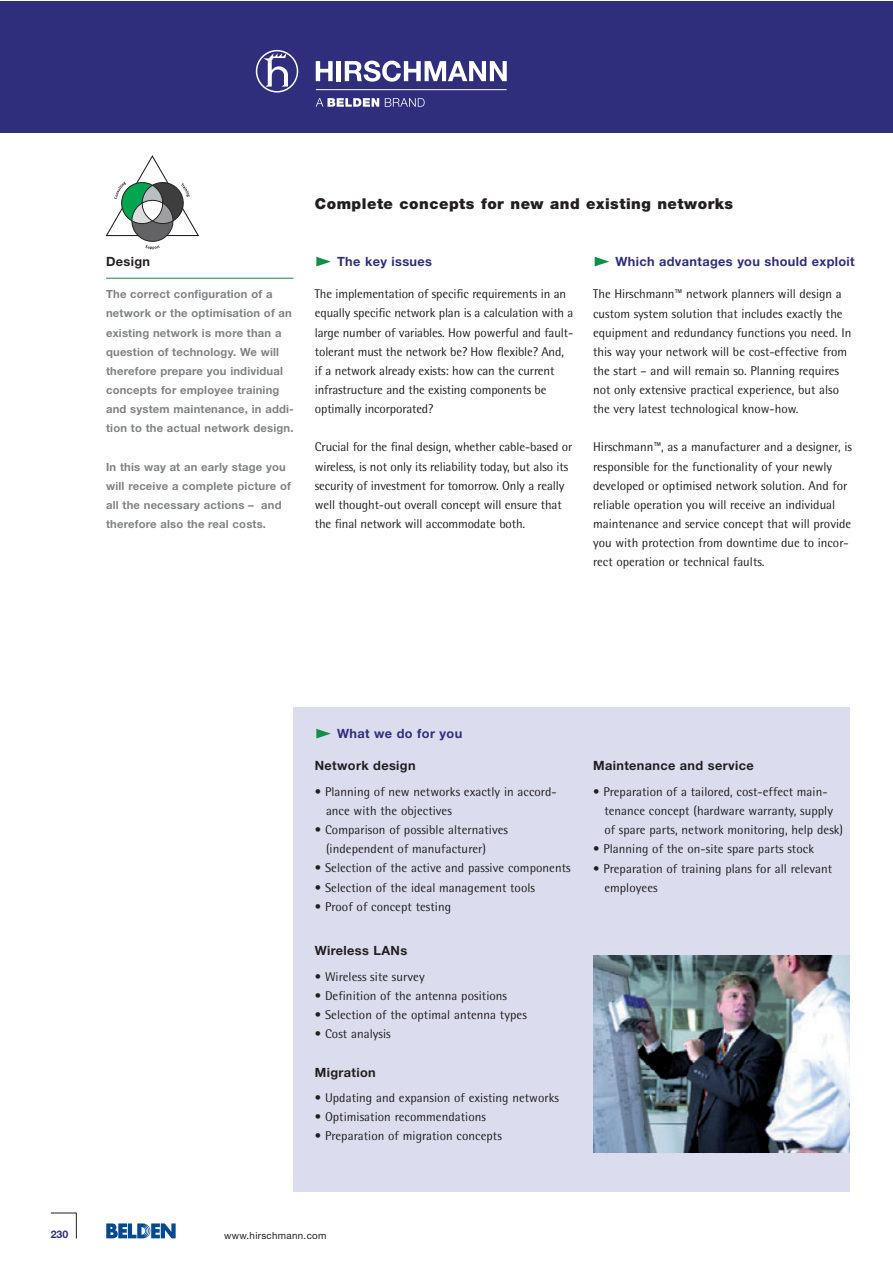
<style>
.page{position:relative;width:893px;height:1263px;background:#fff}
.page>*{position:absolute;margin:0;border:0;box-sizing:border-box;transform-origin:0 0}
.t1{font:900 15px "Helvetica Neue";letter-spacing:.035em;color:#231f20}
.t2{font:12.75px/19.2px "Rotis Semi Sans Pro";color:#231f20}
.t3{font:700 12.75px "Helvetica Neue";letter-spacing:.03em;color:#231f20}
.t4{font:700 12.75px "Helvetica Neue";letter-spacing:.03em;color:#2e2e7d}
.t5{font:700 11.25px/19.2px "Helvetica Neue";letter-spacing:.015em;color:#808285}
.t6{font:700 10.5px "Helvetica Neue";color:#2e2e7d}
.t7{font:9.75px "Helvetica Neue";letter-spacing:.035em;color:#231f20}
</style>
<div class="page">
<hr style="left:106px;top:278px;width:188px;height:1px;background:#0f9049">
<svg style="left:106px;top:155px;width:93px;height:95px"></svg>
<div style="left:0;top:1px;width:893px;height:131px;background:#2e2e7d"></div>
<svg style="left:316px;top:98px;width:63px;height:9px"></svg>
<svg style="left:385px;top:98px;width:40px;height:9px"></svg>
<svg style="left:316px;top:61px;width:17px;height:20px"></svg>
<div style="left:336px;top:61px;width:5px;height:20px;background:#fff"></div>
<svg style="left:256px;top:50px;width:42px;height:43px"></svg>
<svg style="left:345px;top:61px;width:162px;height:21px"></svg>
<hr style="left:316px;top:89px;width:191px;height:1px;background:#fff">
<svg style="left:316px;top:257px;width:15px;height:9px"></svg>
<svg style="left:595px;top:257px;width:14px;height:9px"></svg>
<div style="left:294px;top:707px;width:556px;height:484px;background:#dbddee"></div>
<svg style="left:316px;top:729px;width:15px;height:9px"></svg>
<img style="left:593px;top:955px;width:256px;height:197px">
<svg style="left:106px;top:1223px;width:70px;height:15px"></svg>
<svg style="left:51px;top:1212px;width:26px;height:26px"></svg>
<p class="t3" style="left:106px;top:257px;width:46px">Design</p>
<p class="t5" style="left:106px;top:286px;width:189px">The correct configuration of a network or the optimisation of an existing network is more than a question of technology. We will therefore prepare you individual concepts for employee training and system maintenance, in addi&shy;tion to the actual network design.</p>
<p class="t5" style="left:106px;top:458px;width:186px">In this way at an early stage you will receive a complete picture of all the necessary actions – and therefore also the real costs.</p>
<p class="t1" style="left:315px;top:198px;width:420px">Complete concepts for new and existing networks</p>
<p class="t4" style="left:337px;top:257px;width:97px">The key issues</p>
<p class="t4" style="left:615px;top:257px;width:241px">Which advantages you should exploit</p>
<p class="t2" style="left:315px;top:286px;width:260px">The implementation of specific requirements in an equally specific network plan is a calculation with a large number of variables. How powerful and fault&shy;tolerant must the network be? How flexible? And, if a network already exists: how can the current infrastructure and the existing components be optimally incorporated?</p>
<p class="t2" style="left:315px;top:439px;width:259px">Crucial for the final design, whether cable-based or wireless, is not only its reliability today, but also its security of investment for tomorrow. Only a really well thought-out overall concept will ensure that the final network will accommodate both.</p>
<p class="t2" style="left:593px;top:286px;width:260px">The Hirschmann™ network planners will design a custom system solution that includes exactly the equipment and redundancy functions you need. In this way your network will be cost-effective from the start – and will remain so. Planning requires not only extensive practical experience, but also the very latest technological know-how.</p>
<p class="t2" style="left:593px;top:439px;width:260px">Hirschmann™, as a manufacturer and a designer, is responsible for the functionality of your newly developed or optimised network solution. And for reliable operation you will receive an individual maintenance and service concept that will provide you with protection from downtime due to incor&shy;rect operation or technical faults.</p>
<p class="t4" style="left:337px;top:729px;width:127px">What we do for you</p>
<p class="t3" style="left:315px;top:761px;width:102px">Network design</p>
<p class="t2" style="left:326px;top:783px;width:232px;text-indent:-11px">• Planning of new networks exactly in accord&shy;ance with the objectives</p>
<p class="t2" style="left:326px;top:821px;width:184px;text-indent:-11px">• Comparison of possible alternatives (independent of manufacturer)</p>
<p class="t2" style="left:315px;top:860px;width:257px">• Selection of the active and passive components</p>
<p class="t2" style="left:315px;top:879px;width:222px">• Selection of the ideal management tools</p>
<p class="t2" style="left:315px;top:898px;width:138px">• Proof of concept testing</p>
<p class="t3" style="left:315px;top:946px;width:94px">Wireless LANs</p>
<p class="t2" style="left:315px;top:968px;width:111px">• Wireless site survey</p>
<p class="t2" style="left:315px;top:987px;width:194px">• Definition of the antenna positions</p>
<p class="t2" style="left:315px;top:1006px;width:213px">• Selection of the optimal antenna types</p>
<p class="t2" style="left:315px;top:1026px;width:77px">• Cost analysis</p>
<p class="t3" style="left:315px;top:1067px;width:62px">Migration</p>
<p class="t2" style="left:315px;top:1089px;width:246px">• Updating and expansion of existing networks</p>
<p class="t2" style="left:315px;top:1108px;width:173px">• Optimisation recommendations</p>
<p class="t2" style="left:315px;top:1128px;width:188px">• Preparation of migration concepts</p>
<p class="t3" style="left:593px;top:761px;width:162px">Maintenance and service</p>
<p class="t2" style="left:604px;top:783px;width:240px;text-indent:-11px">• Preparation of a tailored, cost-effect main&shy;tenance concept (hardware warranty, supply of spare parts, network monitoring, help desk)</p>
<p class="t2" style="left:593px;top:841px;width:222px">• Planning of the on-site spare parts stock</p>
<p class="t2" style="left:604px;top:860px;width:229px;text-indent:-11px">• Preparation of training plans for all relevant employees</p>
<p class="t6" style="left:51px;top:1231px;width:19px">230</p>
<p class="t7" style="left:224px;top:1232px;width:104px">www.hirschmann.com</p>
</div>
